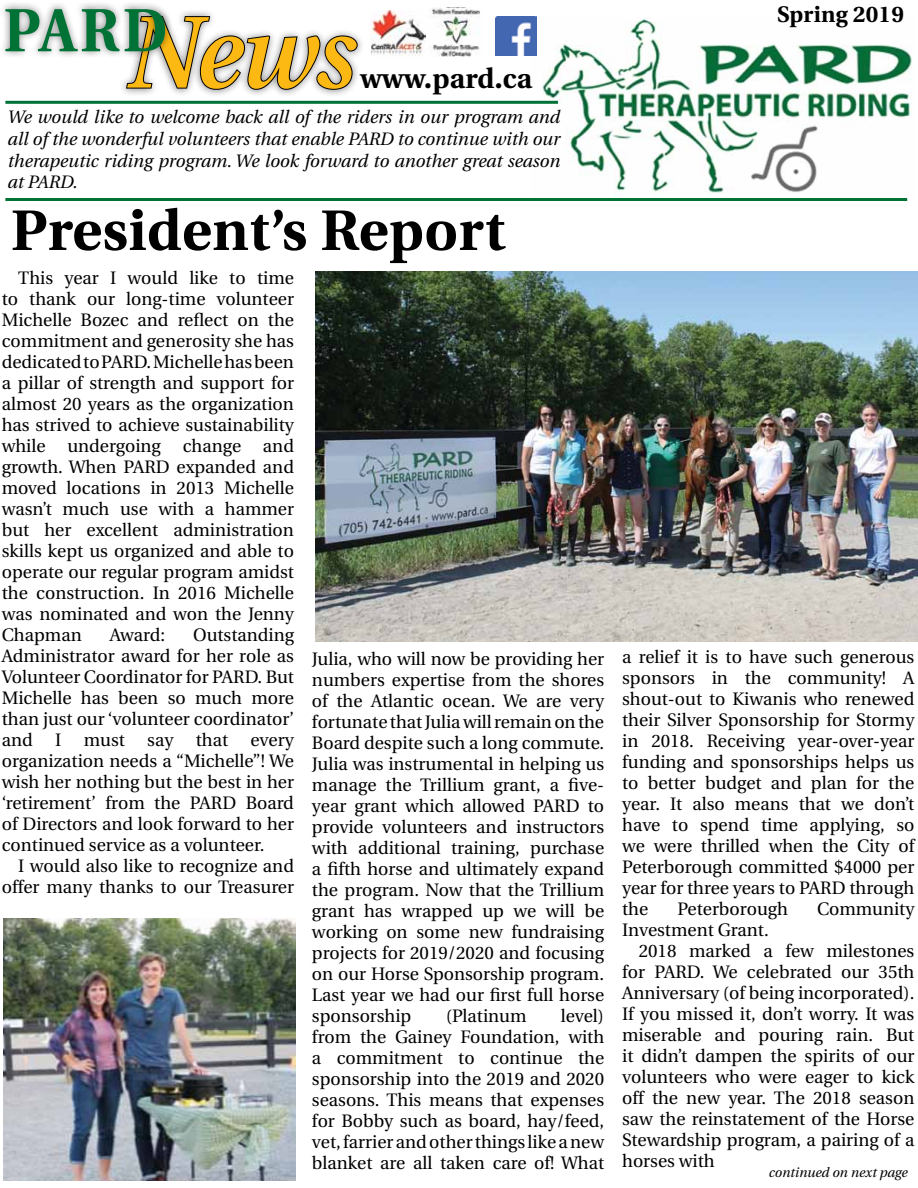
<style>
.page{position:relative;width:918px;height:1188px;background:#fff}
.page>*{position:absolute;margin:0;border:0;box-sizing:border-box;transform-origin:0 0}
.t1{font:italic 600 101.85px "Utopia";color:#fdb913;scale:.94 1}
.t2{font:700 60.9px "Utopia";color:#007236;scale:.95 1}
.t3{font:700 57px "Utopia";letter-spacing:.01em;color:#000}
.t4{font:700 28.05px "Utopia";letter-spacing:.01em;color:#000}
.t5{font:700 22.5px "Utopia";letter-spacing:.01em;color:#000}
.t6{font:18px/21px "Utopia";color:#000;text-align:justify}
.t7{font:italic 18px/21.6px "Utopia";color:#000;text-align:justify}
.t8{font:italic 13.5px "Utopia";color:#000}
</style>
<div class="page">
<img style="left:531px;top:19px;width:381px;height:180px">
<hr style="left:5px;top:101px;width:553px;height:3px;background:#007236">
<hr style="left:5px;top:198px;width:902px;height:3px;background:#007236">
<div style="left:118px;top:8px;width:248px;height:90px;background:#000;opacity:.5"></div>
<svg style="left:125px;top:15px;width:234px;height:76px"></svg>
<img style="left:371px;top:11px;width:54px;height:45px">
<img style="left:428px;top:7px;width:52px;height:49px">
<img style="left:495px;top:16px;width:42px;height:40px">
<div style="left:0;top:1px;width:173px;height:58px;background:#000;opacity:.5"></div>
<img style="left:315px;top:272px;width:603px;height:370px">
<img style="left:4px;top:918px;width:291px;height:263px">
<h2 class="t2" style="left:4px;top:-5px;width:174px">PARD</h2>
<h1 class="t1" style="left:124px;top:-5px;width:244px">News</h1>
<h3 class="t4" style="left:360px;top:62px;width:174px">www.pard.ca</h3>
<p class="t7" style="left:7px;top:107px;width:554px">We would like to welcome back all of the riders in our program and all of the wonderful volunteers that enable PARD to continue with our therapeutic riding program. We look forward to another great season at PARD.</p>
<h3 class="t3" style="left:11px;top:198px;width:496px">President’s Report</h3>
<p class="t6" style="left:2px;top:267px;width:294px;text-indent:17px">This year I would like to time to thank our long-time volunteer Michelle Bozec and reflect on the commitment and generosity she has dedicated to PARD. Michelle has been a pillar of strength and support for almost 20 years as the organization has strived to achieve sustainability while undergoing change and growth. When PARD expanded and moved locations in 2013 Michelle wasn’t much use with a hammer but her excellent administration skills kept us organized and able to operate our regular program amidst the construction. In 2016 Michelle was nominated and won the Jenny Chapman</p>
<p class="t6" style="left:2px;top:624px;width:294px;text-indent:191px">Outstanding Administrator award for her role as Volunteer Coordinator for PARD. But Michelle has been so much more than just our ‘volunteer coordinator’ and I must say that every organization needs a “Michelle”! We wish her nothing but the best in her ‘retirement’ from the PARD Board of Directors and look forward to her continued service as a volunteer.</p>
<p class="t6" style="left:2px;top:855px;width:294px;text-align:right">I would also like to recognize and offer many thanks to our Treasurer</p>
<p class="t6" style="left:110px;top:624px;width:57px">Award:</p>
<p class="t6" style="left:312px;top:648px;width:294px">Julia, who will now be providing her numbers expertise from the shores of the Atlantic ocean. We are very fortunate that Julia will remain on the Board despite such a long commute.<br>Julia was instrumental in helping us manage the Trillium grant, a five&shy;year grant which allowed PARD to provide volunteers and instructors with additional training, purchase a fifth horse and ultimately expand the program. Now that the Trillium grant has wrapped up we will be working on some new fundraising projects for 2019/2020 and focusing on our Horse Sponsorship program.<br>Last year we had our first full horse sponsorship</p>
<p class="t6" style="left:312px;top:1006px;width:294px;text-indent:249px">level) from the Gainey Foundation, with a commitment to continue the sponsorship into the 2019 and 2020 seasons. This means that expenses for Bobby such as board, hay/feed, vet, farrier and other things like a new blanket are all taken care of! What</p>
<p class="t6" style="left:446px;top:1006px;width:82px">(Platinum</p>
<p class="t5" style="left:777px;top:2px;width:128px">Spring 2019</p>
<p class="t6" style="left:622px;top:647px;width:294px">a relief it is to have such generous sponsors in the community! A shout-out to Kiwanis who renewed their Silver Sponsorship for Stormy in 2018. Receiving year-over-year funding and sponsorships helps us to better budget and plan for the year. It also means that we don’t have to spend time applying, so we were thrilled when the City of Peterborough committed $4000 per year for three years to PARD through the</p>
<p class="t6" style="left:677px;top:899px;width:112px">Peterborough</p>
<p class="t6" style="left:817px;top:899px;width:99px">Community</p>
<p class="t6" style="left:622px;top:920px;width:148px">Investment Grant.</p>
<p class="t6" style="left:639px;top:941px;width:277px">2018 marked a few milestones</p>
<p class="t6" style="left:622px;top:962px;width:294px">for PARD. We celebrated our 35th</p>
<p class="t6" style="left:622px;top:983px;width:294px">Anniversary (of being incorporated).</p>
<p class="t6" style="left:622px;top:1004px;width:294px">If you missed it, don’t worry. It was</p>
<p class="t6" style="left:622px;top:1025px;width:294px">miserable and pouring rain. But</p>
<p class="t6" style="left:622px;top:1046px;width:294px">it didn’t dampen the spirits of our</p>
<p class="t6" style="left:622px;top:1067px;width:294px">volunteers who were eager to kick</p>
<p class="t6" style="left:622px;top:1088px;width:294px">off the new year. The 2018 season</p>
<p class="t6" style="left:622px;top:1109px;width:294px">saw the reinstatement of the Horse</p>
<p class="t6" style="left:622px;top:1130px;width:294px">Stewardship program, a pairing of a</p>
<p class="t6" style="left:622px;top:1151px;width:94px">horses with</p>
<p class="t8" style="left:769px;top:1165px;width:140px">continued on next page</p>
</div>
